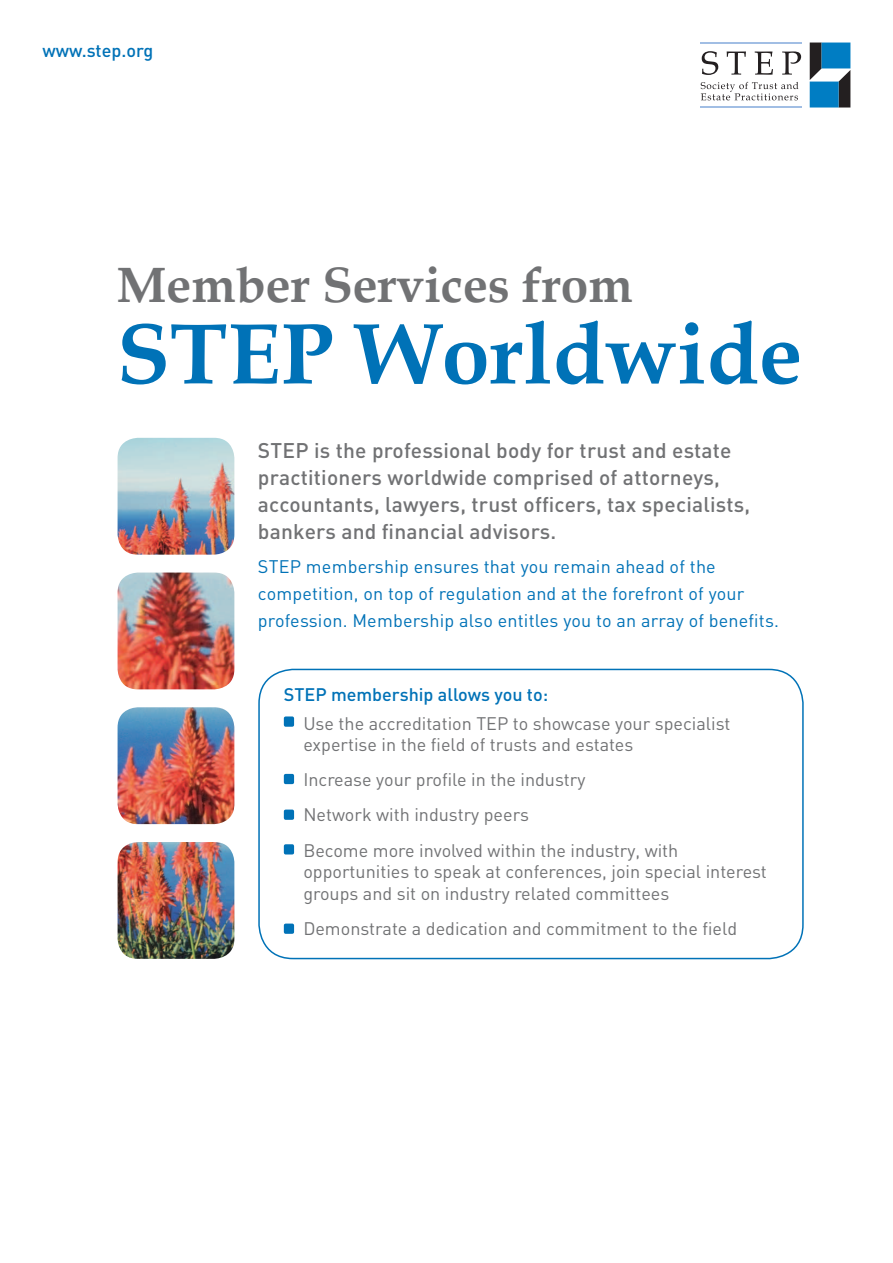
<style>
.page{position:relative;width:893px;height:1263px;background:#fff}
.page>*{position:absolute;margin:0;border:0;box-sizing:border-box;transform-origin:0 0}
.t1{font:700 86.55px "Book Antiqua";color:#0072b7}
.t2{font:700 49.65px "Book Antiqua";color:#717274}
.t3{font:500 21px/27px "DIN";letter-spacing:.01em;color:#717274}
.t4{font:18px/21.6px "DIN";color:#717274}
.t5{font:18px/27px "DIN";letter-spacing:.01em;color:#0072b7}
.t6{font:500 18px "DIN";color:#0072b7}
</style>
<div class="page">
<img style="left:118px;top:573px;width:115px;height:115px">
<div style="left:113px;top:568px;width:125px;height:125px;border:4px solid #fff;border-radius:22px"></div>
<img style="left:118px;top:439px;width:115px;height:115px">
<div style="left:113px;top:434px;width:125px;height:125px;border:4px solid #fff;border-radius:22px"></div>
<img style="left:118px;top:708px;width:115px;height:115px">
<div style="left:113px;top:703px;width:125px;height:125px;border:4px solid #fff;border-radius:22px"></div>
<img style="left:118px;top:843px;width:115px;height:115px">
<div style="left:113px;top:838px;width:125px;height:125px;border:4px solid #fff;border-radius:22px"></div>
<div style="left:258px;top:669px;width:546px;height:290px;border:2px solid #0072b7;border-radius:34px"></div>
<div style="left:284px;top:716px;width:10px;height:11px;background:#0072b7;border-radius:2px"></div>
<div style="left:284px;top:774px;width:10px;height:10px;background:#0072b7;border-radius:2px"></div>
<div style="left:284px;top:844px;width:10px;height:10px;background:#0072b7;border-radius:2px"></div>
<div style="left:284px;top:809px;width:10px;height:11px;background:#0072b7;border-radius:2px"></div>
<div style="left:284px;top:923px;width:10px;height:11px;background:#0072b7;border-radius:2px"></div>
<svg style="left:702px;top:51px;width:16px;height:24px"></svg>
<svg style="left:727px;top:51px;width:19px;height:24px"></svg>
<svg style="left:755px;top:52px;width:18px;height:23px"></svg>
<svg style="left:782px;top:51px;width:19px;height:24px"></svg>
<hr style="left:700px;top:106px;width:102px;height:1px;background:#a1bee4">
<hr style="left:700px;top:43px;width:102px;height:1px;background:#a1bee4">
<svg style="left:701px;top:82px;width:97px;height:18px"></svg>
<svg style="left:810px;top:43px;width:12px;height:37px"></svg>
<div style="left:821px;top:43px;width:29px;height:25px;background:#007dc3"></div>
<svg style="left:839px;top:70px;width:11px;height:38px"></svg>
<div style="left:810px;top:82px;width:29px;height:26px;background:#007dc3"></div>
<p class="t6" style="left:43px;top:39px;width:112px">www.step.org</p>
<h2 class="t2" style="left:117px;top:256px;width:517px">Member Services from</h2>
<h1 class="t1" style="left:117px;top:303px;width:687px">STEP Worldwide</h1>
<p class="t3" style="left:258px;top:436px;width:494px">STEP is the professional body for trust and estate practitioners worldwide comprised of attorneys, accountants, lawyers, trust officers, tax specialists, bankers and financial advisors.</p>
<p class="t5" style="left:258px;top:552px;width:523px">STEP membership ensures that you remain ahead of the competition, on top of regulation and at the forefront of your profession. Membership also entitles you to an array of benefits.</p>
<p class="t6" style="left:284px;top:683px;width:266px">STEP membership allows you to:</p>
<p class="t4" style="left:303px;top:712px;width:429px">Use the accreditation TEP to showcase your specialist expertise in the field of trusts and estates</p>
<p class="t4" style="left:303px;top:762px;width:377px;line-height:35.1px">Increase your profile in the industry<br>Network with industry peers<br>Become more involved within the industry, with</p>
<p class="t4" style="left:303px;top:860px;width:465px">opportunities to speak at conferences, join special interest groups and sit on industry related committees</p>
<p class="t4" style="left:303px;top:917px;width:435px">Demonstrate a dedication and commitment to the field</p>
</div>
